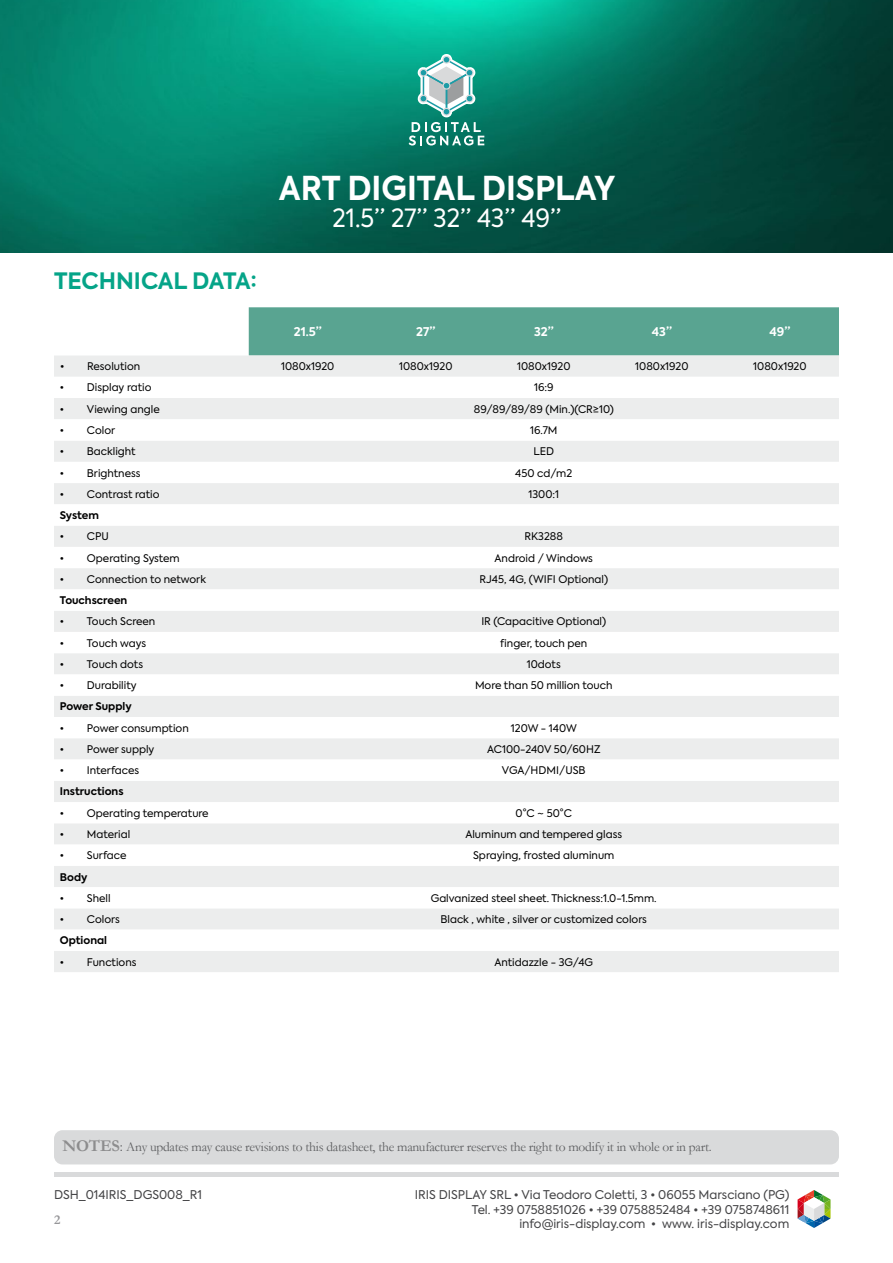
<style>
.page{position:relative;width:893px;height:1263px;background:#fff}
.page>*{position:absolute;margin:0;border:0;box-sizing:border-box;transform-origin:0 0}
.t1{font:700 32.7px "Axiforma";color:#fff;scale:.96 1}
.t2{font:24.9px "Axiforma";color:#fff;scale:.96 1}
.t3{font:700 22.5px "Axiforma";color:#05a488}
.t4{font:13.5px "Garamond";letter-spacing:-.02em;color:#5d5e60}
.t5{font:700 13.5px "Garamond";color:#969699}
.t6{font:12px/14.4px "Axiforma";color:#444446;text-align:right}
.t7{font:700 12px "Axiforma";color:#fff}
.t8{font:10.5px "Axiforma";color:#000}
.t9{font:700 10.5px "Axiforma";color:#000}
.s1{font-weight:700;font-size:16.5px;color:#8d8d8e}
.s2{font-size:14.25px}
</style>
<div class="page">
<img style="left:0;top:0;width:893px;height:252px">
<svg style="left:798px;top:1190px;width:32px;height:38px"></svg>
<div style="left:54px;top:1172px;width:785px;height:5px;background:#d9dadb"></div>
<svg style="left:409px;top:54px;width:75px;height:92px"></svg>
<div style="left:249px;top:307px;width:590px;height:48px;background:#59a491"></div>
<div style="left:54px;top:355px;width:785px;height:617px;background:#eceded"></div>
<svg style="left:54px;top:377px;width:785px;height:574px"></svg>
<div style="left:54px;top:1130px;width:785px;height:34px;background:#d9dadb;border-radius:9px"></div>
<h3 class="t3" style="left:54px;top:265px;width:205px">TECHNICAL DATA:</h3>
<h1 class="t1" style="left:279px;top:166px;width:352px">ART DIGITAL DISPLAY</h1>
<h2 class="t2" style="left:333px;top:202px;width:240px">21.5” 27” 32” 43” 49”</h2>
<p class="t7" style="left:294px;top:323px;width:29px">21.5”</p>
<p class="t7" style="left:416px;top:323px;width:21px">27”</p>
<p class="t7" style="left:534px;top:323px;width:21px">32”</p>
<p class="t7" style="left:652px;top:323px;width:22px">43”</p>
<p class="t7" style="left:769px;top:323px;width:22px">49”</p>
<p class="t8" style="left:60px;top:360px;width:82px">• Resolution</p>
<p class="t8" style="left:281px;top:360px;width:55px">1080x1920</p>
<p class="t8" style="left:399px;top:360px;width:55px">1080x1920</p>
<p class="t8" style="left:517px;top:360px;width:55px">1080x1920</p>
<p class="t8" style="left:635px;top:360px;width:55px">1080x1920</p>
<p class="t8" style="left:753px;top:360px;width:55px">1080x1920</p>
<p class="t8" style="left:60px;top:381px;width:93px">• Display ratio</p>
<p class="t8" style="left:534px;top:381px;width:21px">16:9</p>
<p class="t8" style="left:60px;top:402px;width:101px">• Viewing angle</p>
<p class="t8" style="left:474px;top:402px;width:142px">89/89/89/89 (Min.)(CR≥10)</p>
<p class="t8" style="left:60px;top:423px;width:57px">• Color</p>
<p class="t8" style="left:530px;top:423px;width:29px">16.7M</p>
<p class="t8" style="left:60px;top:445px;width:77px">• Backlight</p>
<p class="t8" style="left:533px;top:445px;width:22px">LED</p>
<p class="t8" style="left:60px;top:466px;width:82px">• Brightness</p>
<p class="t8" style="left:515px;top:466px;width:59px">450 cd/m2</p>
<p class="t8" style="left:60px;top:487px;width:101px">• Contrast ratio</p>
<p class="t8" style="left:528px;top:487px;width:32px">1300:1</p>
<p class="t9" style="left:60px;top:508px;width:41px">System</p>
<p class="t8" style="left:60px;top:530px;width:50px">• CPU</p>
<p class="t8" style="left:525px;top:530px;width:40px">RK3288</p>
<p class="t8" style="left:60px;top:551px;width:121px">• Operating System</p>
<p class="t8" style="left:495px;top:551px;width:100px">Android / Windows</p>
<p class="t8" style="left:60px;top:572px;width:148px">• Connection to network</p>
<p class="t8" style="left:479px;top:572px;width:130px">RJ45, 4G, (WIFI Optional)</p>
<p class="t9" style="left:60px;top:593px;width:69px">Touchscreen</p>
<p class="t8" style="left:60px;top:615px;width:97px">• Touch Screen</p>
<p class="t8" style="left:481px;top:615px;width:126px">IR (Capacitive Optional)</p>
<p class="t8" style="left:60px;top:636px;width:88px">• Touch ways</p>
<p class="t8" style="left:500px;top:636px;width:89px">finger, touch pen</p>
<p class="t8" style="left:60px;top:657px;width:85px">• Touch dots</p>
<p class="t8" style="left:527px;top:657px;width:35px">10dots</p>
<p class="t8" style="left:60px;top:679px;width:78px">• Durability</p>
<p class="t8" style="left:475px;top:679px;width:139px">More than 50 million touch</p>
<p class="t9" style="left:60px;top:699px;width:73px">Power Supply</p>
<p class="t8" style="left:60px;top:721px;width:130px">• Power consumption</p>
<p class="t8" style="left:511px;top:721px;width:67px">120W - 140W</p>
<p class="t8" style="left:60px;top:742px;width:96px">• Power supply</p>
<p class="t8" style="left:487px;top:742px;width:115px">AC100-240V 50/60HZ</p>
<p class="t8" style="left:60px;top:764px;width:81px">• Interfaces</p>
<p class="t8" style="left:502px;top:764px;width:85px">VGA/HDMI/USB</p>
<p class="t9" style="left:60px;top:784px;width:65px">Instructions</p>
<p class="t8" style="left:60px;top:806px;width:150px">• Operating temperature</p>
<p class="t8" style="left:516px;top:806px;width:58px">0°C ~ 50°C</p>
<p class="t8" style="left:60px;top:827px;width:72px">• Material</p>
<p class="t8" style="left:465px;top:827px;width:158px">Aluminum and tempered glass</p>
<p class="t8" style="left:60px;top:849px;width:68px">• Surface</p>
<p class="t8" style="left:473px;top:849px;width:143px">Spraying, frosted aluminum</p>
<p class="t9" style="left:60px;top:869px;width:29px">Body</p>
<p class="t8" style="left:60px;top:891px;width:52px">• Shell</p>
<p class="t8" style="left:431px;top:891px;width:227px">Galvanized steel sheet. Thickness:1.0-1.5mm.</p>
<p class="t8" style="left:60px;top:912px;width:61px">• Colors</p>
<p class="t8" style="left:440px;top:912px;width:208px">Black , white , silver or customized colors</p>
<p class="t9" style="left:60px;top:933px;width:49px">Optional</p>
<p class="t8" style="left:60px;top:955px;width:78px">• Functions</p>
<p class="t8" style="left:494px;top:955px;width:100px">Antidazzle - 3G/4G</p>
<p class="t4" style="left:63px;top:1138px;width:651px"><span class="s1">NOTES</span><span class="s2">:</span> Any updates may cause revisions to this datasheet, the manufacturer reserves the right to modify it in whole or in part.</p>
<p class="t6" style="left:415px;top:1188px;width:376px">IRIS DISPLAY SRL • Via Teodoro Coletti, 3 • 06055 Marsciano (PG)<br>Tel. +39 0758851026 • +39 0758852484 • +39 0758748611</p>
<p class="t6" style="left:54px;top:1188px;width:150px">DSH_014IRIS_DGS008_R1</p>
<p class="t5" style="left:54px;top:1211px;width:8px">2</p>
<p class="t6" style="left:519px;top:1217px;width:271px">info@iris-display.com • www. iris-display.com</p>
</div>
